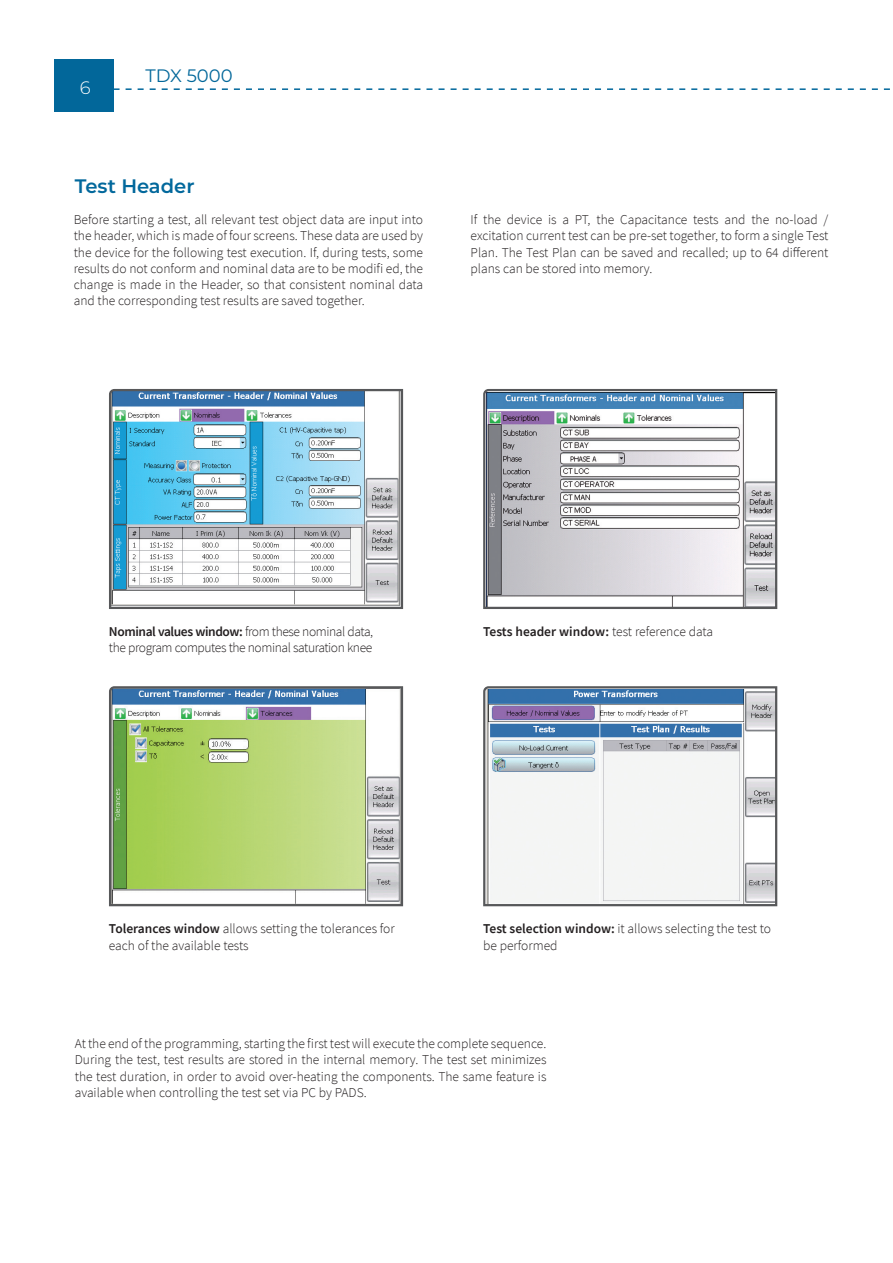
<style>
.page{position:relative;width:893px;height:1263px;background:#fff}
.page>*{position:absolute;margin:0;border:0;box-sizing:border-box;transform-origin:0 0}
.t1{font:600 19.5px "Montserrat";color:#02689c}
.t2{font:18px "Montserrat";color:#02679a}
.t3{font:300 18px "Montserrat";color:#fff}
.Normale{font:300 13.5px/16.2px "Source Sans Pro";color:#231f20;text-align:justify}
.Normale-2{font:300 13.5px "Source Sans Pro";letter-spacing:-.03em;color:#231f20}
.Normale-3{font:600 13.5px "Source Sans Pro";color:#231f20}
.s1{font-weight:600}
.s2{font-weight:300}
</style>
<div class="page">
<div style="left:54px;top:59px;width:60px;height:52px;background:#02679a"></div>
<svg style="left:114px;top:88px;width:776px;height:2px"></svg>
<svg style="left:483px;top:686px;width:295px;height:221px"></svg>
<svg style="left:109px;top:389px;width:295px;height:220px"></svg>
<svg style="left:483px;top:389px;width:295px;height:220px"></svg>
<svg style="left:109px;top:686px;width:295px;height:221px"></svg>
<h2 class="t3" style="left:80px;top:75px;width:12px">6</h2>
<h2 class="t2" style="left:145px;top:64px;width:89px">TDX 5000</h2>
<p class="t1" style="left:75px;top:172px;width:121px">Test Header</p>
<p class="Normale" style="left:74px;top:212px;width:351px">Before starting a test, all relevant test object data are input into the header, which is made of four screens. These data are used by the device for the following test execution. If, during tests, some results do not conform and nominal data are to be modifi ed, the change is made in the Header, so that consistent nominal data and the corresponding test results are saved together.</p>
<p class="Normale" style="left:471px;top:212px;width:359px">If the device is a PT, the Capacitance tests and the no-load / excitation current test can be pre-set together, to form a single Test Plan. The Test Plan can be saved and recalled; up to 64 different plans can be stored into memory.</p>
<p class="Normale-2" style="left:109px;top:623px;width:266px"><span class="s1">Nominal values window:</span> from these nominal data,</p>
<p class="Normale-2" style="left:109px;top:639px;width:265px">the program computes the nominal saturation knee</p>
<p class="Normale-3" style="left:483px;top:622px;width:231px">Tests header window: <span class="s2">test reference data</span></p>
<p class="Normale" style="left:109px;top:920px;width:287px"><span class="s1">Tolerances window</span> allows setting the tolerances for each of the available tests</p>
<p class="Normale" style="left:483px;top:920px;width:289px"><span class="s1">Test selection window:</span> it allows selecting the test to be performed</p>
<p class="Normale" style="left:75px;top:1035px;width:473px">At the end of the programming, starting the first test will execute the complete sequence.<br>During the test, test results are stored in the internal memory. The test set minimizes the test duration, in order to avoid over-heating the components. The same feature is available when controlling the test set via PC by PADS.</p>
</div>
